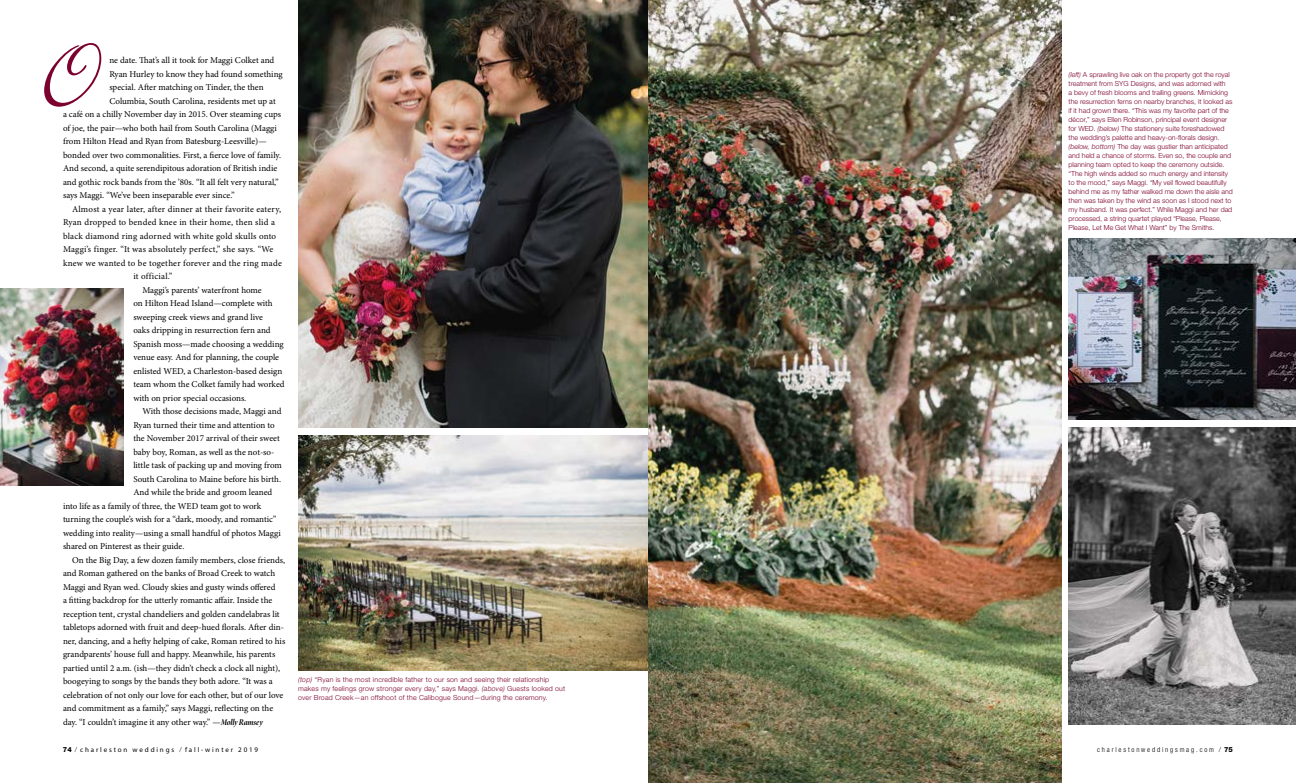
<style>
.page{position:relative;width:1296px;height:783px;background:#fff}
.page>*{position:absolute;margin:0;border:0;box-sizing:border-box;transform-origin:0 0}
.t1{font:74.3px "Annabelle JF";color:#7c012f}
.t2{font:9px "Minion Pro";color:#000}
.t3{font:9px "Minion Pro";letter-spacing:.025em;color:#000}
.t4{font:9px "Minion Pro";letter-spacing:.02em;color:#000}
.t5{font:300 7px/9px "Helvetica Neue LT Std";color:#7c012f}
.t6{font:300 7px/9px "Helvetica Neue LT Std";letter-spacing:.025em;color:#7c012f}
.t7{font:7px "Myriad Pro";letter-spacing:.265em;color:#000}
.t8{font:300 condensed 7px "Helvetica Neue";letter-spacing:.265em;color:#000}
.s1{font-family:"Minion Pro Bold Cn It Disp"}
.s2{font-style:italic}
.s3{font-family:"Helvetica Neue LT Std";font-weight:800}
.s4{font-family:"Helvetica Neue LT Std";font-weight:300}
.s5{font-family:"Helvetica Neue LT Std";font-stretch:normal}
.s6{font-family:"Helvetica Neue LT Std";font-weight:800;font-stretch:normal}
</style>
<div class="page">
<img style="left:0;top:288px;width:123px;height:197px">
<img style="left:648px;top:0;width:413px;height:783px">
<img style="left:1069px;top:428px;width:227px;height:296px">
<img style="left:1069px;top:238px;width:227px;height:182px">
<img style="left:298px;top:0;width:350px;height:428px">
<img style="left:298px;top:436px;width:350px;height:234px">
<h1 class="t1" style="left:43px;top:29px;width:52px">O</h1>
<p class="t2" style="left:109px;top:54px;width:167px">ne date. That’s all it took for Maggi Colket and</p>
<p class="t2" style="left:109px;top:68px;width:175px">Ryan Hurley to know they had found something</p>
<p class="t2" style="left:109px;top:81px;width:156px">special. After matching on Tinder, the then</p>
<p class="t2" style="left:109px;top:95px;width:168px">Columbia, South Carolina, residents met up at</p>
<p class="t2" style="left:63px;top:108px;width:220px">a café on a chilly November day in 2015. Over steaming cups</p>
<p class="t2" style="left:63px;top:122px;width:215px">of joe, the pair—who both hail from South Carolina (Maggi</p>
<p class="t2" style="left:63px;top:135px;width:205px">from Hilton Head and Ryan from Batesburg-Leesville)—</p>
<p class="t2" style="left:63px;top:149px;width:220px">bonded over two commonalities. First, a fierce love of family.</p>
<p class="t2" style="left:63px;top:162px;width:216px">And second, a quite serendipitous adoration of British indie</p>
<p class="t2" style="left:63px;top:176px;width:217px">and gothic rock bands from the ’80s. “It all felt very natural,”</p>
<p class="t2" style="left:63px;top:189px;width:173px">says Maggi. “We’ve been inseparable ever since.”</p>
<p class="t3" style="left:72px;top:203px;width:211px">Almost a year later, after dinner at their favorite eatery,</p>
<p class="t3" style="left:63px;top:216px;width:214px">Ryan dropped to bended knee in their home, then slid a</p>
<p class="t4" style="left:63px;top:230px;width:215px">black diamond ring adorned with white gold skulls onto</p>
<p class="t3" style="left:63px;top:243px;width:212px">Maggi’s finger. “It was absolutely perfect,” she says. “We</p>
<p class="t3" style="left:63px;top:257px;width:220px">knew we wanted to be together forever and the ring made</p>
<p class="t2" style="left:133px;top:270px;width:41px">it official.”</p>
<p class="t2" style="left:142px;top:284px;width:121px">Maggi’s parents’ waterfront home</p>
<p class="t2" style="left:133px;top:297px;width:141px">on Hilton Head Island—complete with</p>
<p class="t2" style="left:133px;top:311px;width:131px">sweeping creek views and grand live</p>
<p class="t2" style="left:133px;top:324px;width:139px">oaks dripping in resurrection fern and</p>
<p class="t2" style="left:133px;top:338px;width:152px">Spanish moss—made choosing a wedding</p>
<p class="t2" style="left:133px;top:351px;width:147px">venue easy. And for planning, the couple</p>
<p class="t2" style="left:133px;top:365px;width:150px">enlisted WED, a Charleston-based design</p>
<p class="t2" style="left:133px;top:378px;width:153px">team whom the Colket family had worked</p>
<p class="t2" style="left:133px;top:392px;width:114px">with on prior special occasions.</p>
<p class="t2" style="left:142px;top:405px;width:141px">With those decisions made, Maggi and</p>
<p class="t2" style="left:133px;top:419px;width:143px">Ryan turned their time and attention to</p>
<p class="t2" style="left:133px;top:432px;width:148px">the November 2017 arrival of their sweet</p>
<p class="t2" style="left:133px;top:446px;width:143px">baby boy, Roman, as well as the not-so-</p>
<p class="t2" style="left:133px;top:459px;width:150px">little task of packing up and moving from</p>
<p class="t2" style="left:133px;top:473px;width:149px">South Carolina to Maine before his birth.</p>
<p class="t2" style="left:133px;top:486px;width:140px">And while the bride and groom leaned</p>
<p class="t2" style="left:63px;top:500px;width:200px">into life as a family of three, the WED team got to work</p>
<p class="t2" style="left:63px;top:513px;width:215px">turning the couple’s wish for a “dark, moody, and romantic”</p>
<p class="t2" style="left:63px;top:527px;width:219px">wedding into reality—using a small handful of photos Maggi</p>
<p class="t2" style="left:63px;top:540px;width:123px">shared on Pinterest as their guide.</p>
<p class="t2" style="left:72px;top:554px;width:215px">On the Big Day, a few dozen family members, close friends,</p>
<p class="t2" style="left:63px;top:567px;width:214px">and Roman gathered on the banks of Broad Creek to watch</p>
<p class="t2" style="left:63px;top:581px;width:214px">Maggi and Ryan wed. Cloudy skies and gusty winds offered</p>
<p class="t2" style="left:63px;top:594px;width:211px">a fitting backdrop for the utterly romantic affair. Inside the</p>
<p class="t2" style="left:63px;top:608px;width:218px">reception tent, crystal chandeliers and golden candelabras lit</p>
<p class="t2" style="left:63px;top:621px;width:222px">tabletops adorned with fruit and deep-hued florals. After din-</p>
<p class="t2" style="left:63px;top:635px;width:224px">ner, dancing, and a hefty helping of cake, Roman retired to his</p>
<p class="t2" style="left:63px;top:648px;width:214px">grandparents’ house full and happy. Meanwhile, his parents</p>
<p class="t2" style="left:63px;top:662px;width:219px">partied until 2 a.m. (ish—they didn’t check a clock all night),</p>
<p class="t2" style="left:63px;top:675px;width:211px">boogeying to songs by the bands they both adore. “It was a</p>
<p class="t2" style="left:63px;top:689px;width:222px">celebration of not only our love for each other, but of our love</p>
<p class="t2" style="left:63px;top:702px;width:212px">and commitment as a family,” says Maggi, reflecting on the</p>
<p class="t2" style="left:63px;top:716px;width:201px">day. “I couldn’t imagine it any other way.” —<span class="s1">Molly Ramsey</span></p>
<p class="t6" style="left:298px;top:674px;width:269px"><span class="s2">(top)</span> “Ryan is the most incredible father to our son and seeing their relationship makes my feelings grow stronger every day,” says Maggi. <span class="s2">(above)</span> Guests looked out over Broad Creek—an offshoot of the Calibogue Sound—during the ceremony.</p>
<p class="t5" style="left:1069px;top:70px;width:166px"><span class="s2">(left)</span> A sprawling live oak on the property got the royal treatment from SYG Designs, and was adorned with<br>a bevy of fresh blooms and trailing greens. Mimicking the resurrection ferns on nearby branches, it looked as if it had grown there. “This was my favorite part of the décor,” says Ellen Robinson, principal event designer for WED. <span class="s2">(below)</span> The stationery suite foreshadowed the wedding’s palette and heavy-on-florals design. <span class="s2">(below, bottom)</span> The day was gustier than anticipated and held a chance of storms. Even so, the couple and planning team opted to keep the ceremony outside. “The high winds added so much energy and intensity to the mood,” says Maggi. “My veil flowed beautifully behind me as my father walked me down the aisle and then was taken by the wind as soon as I stood next to my husband. It was perfect.” While Maggi and her dad processed, a string quartet played “Please, Please, Please, Let Me Get What I Want” by The Smiths.</p>
<p class="t7" style="left:63px;top:745px;width:197px"><span class="s3">74</span> <span class="s4">/</span> charleston weddings <span class="s4">/</span> fall-winter 2019</p>
<p class="t8" style="left:1097px;top:745px;width:137px">charlestonweddingsmag.com <span class="s5">/</span> <span class="s6">75</span></p>
</div>
